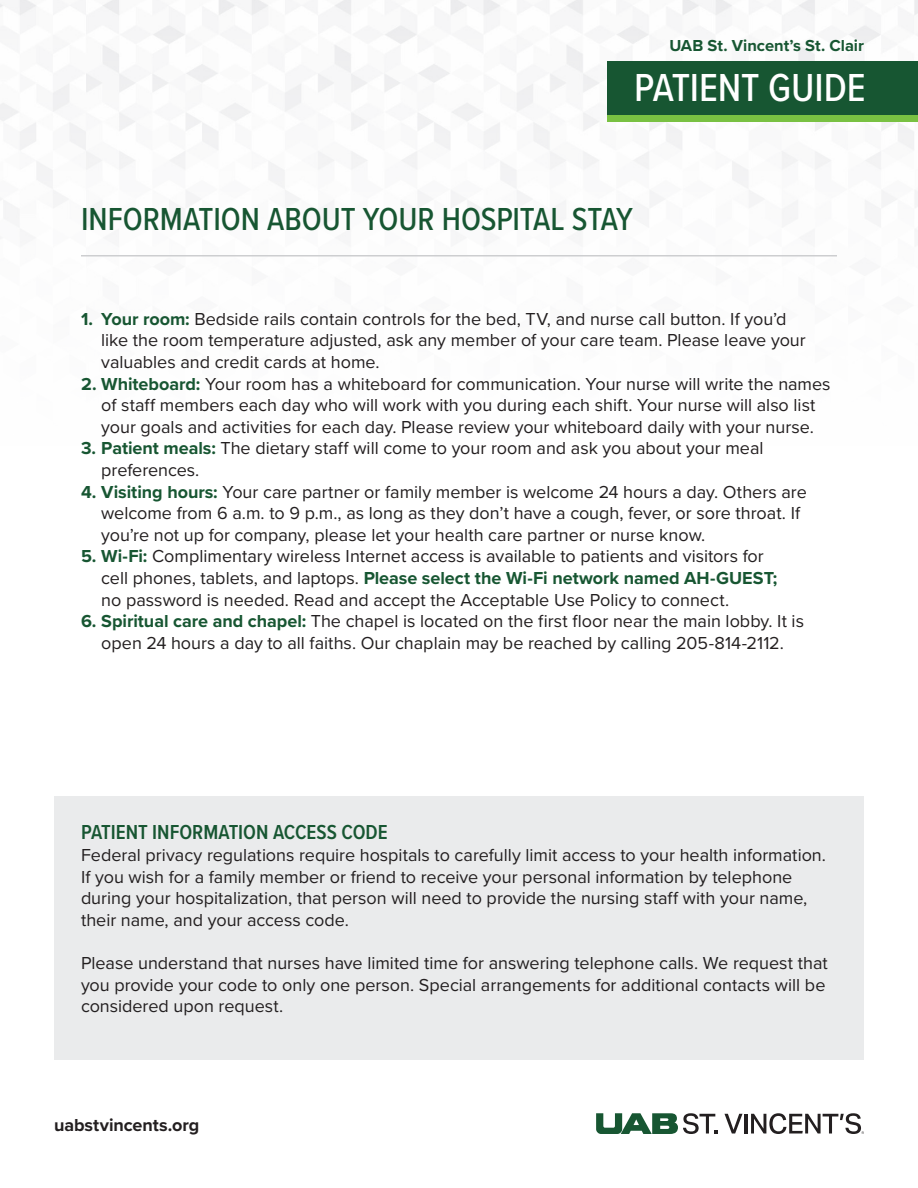
<style>
.page{position:relative;width:918px;height:1188px;background:#fff}
.page>*{position:absolute;margin:0;border:0;box-sizing:border-box;transform-origin:0 0}
.t1{font:500 40.5px "Proxima Nova Cond";letter-spacing:-.005em;color:#fff}
.t2{font:500 33px "Proxima Nova Cond";letter-spacing:-.005em;color:#175632}
.t3{font:600 21px "Proxima Nova Cond";color:#175632}
.t4{font:18px/21.6px "Proxima Nova";color:#231f20}
.t5{font:700 18px "Proxima Nova";color:#231f20}
.t6{font:700 16.5px "Proxima Nova";color:#175632}
.s1{font-weight:700;color:#175632}
</style>
<div class="page">
<img style="left:0;top:0;width:918px;height:257px">
<hr style="left:81px;top:255px;width:756px;height:1px;background:#cdced0">
<div style="left:54px;top:796px;width:810px;height:263px;background:#eaebec"></div>
<svg style="left:596px;top:1113px;width:122px;height:21px"></svg>
<svg style="left:724px;top:1114px;width:19px;height:20px"></svg>
<hr style="left:744px;top:1114px;width:3px;height:20px;background:#231f20">
<svg style="left:751px;top:1113px;width:113px;height:21px"></svg>
<div style="left:608px;top:61px;width:310px;height:54px;background:#175632"></div>
<div style="left:608px;top:115px;width:310px;height:7px;background:#79c142"></div>
<p class="t6" style="left:669px;top:33px;width:196px">UAB St. Vincent’s St. Clair</p>
<h1 class="t1" style="left:634px;top:58px;width:233px">PATIENT GUIDE</h1>
<h2 class="t2" style="left:81px;top:194px;width:554px">INFORMATION ABOUT YOUR HOSPITAL STAY</h2>
<p class="t4" style="left:101px;top:307px;width:706px;text-indent:-20px"><span class="s1">1. Your room:</span> Bedside rails contain controls for the bed, TV, and nurse call button. If you’d like the room temperature adjusted, ask any member of your care team. Please leave your valuables and credit cards at home.</p>
<p class="t4" style="left:81px;top:372px;width:751px;text-align:center"><span class="s1">2. Whiteboard:</span> Your room has a whiteboard for communication. Your nurse will write the names of staff members each day who will work with you during each shift. Your nurse will also list your goals and activities for each day. Please review your whiteboard daily with your nurse.</p>
<p class="t4" style="left:101px;top:437px;width:664px;text-indent:-20px"><span class="s1">3. Patient meals:</span> The dietary staff will come to your room and ask you about your meal preferences.</p>
<p class="t4" style="left:101px;top:480px;width:707px;text-indent:-20px"><span class="s1">4. Visiting hours:</span> Your care partner or family member is welcome 24 hours a day. Others are welcome from 6 a.m. to 9 p.m., as long as they don’t have a cough, fever, or sore throat. If you’re not up for company, please let your health care partner or nurse know.</p>
<p class="t4" style="left:101px;top:545px;width:678px;text-indent:-20px"><span class="s1">5. Wi-Fi:</span> Complimentary wireless Internet access is available to patients and visitors for cell phones, tablets, and laptops. <span class="s1">Please select the Wi-Fi network named AH-GUEST; </span>no password is needed. Read and accept the Acceptable Use Policy to connect.</p>
<p class="t4" style="left:81px;top:610px;width:725px;text-align:center"><span class="s1">6. Spiritual care and chapel:</span> The chapel is located on the first floor near the main lobby. It is open 24 hours a day to all faiths. Our chaplain may be reached by calling 205-814-2112.</p>
<p class="t3" style="left:81px;top:817px;width:308px">PATIENT INFORMATION ACCESS CODE</p>
<p class="t4" style="left:81px;top:844px;width:747px">Federal privacy regulations require hospitals to carefully limit access to your health information.<br>If you wish for a family member or friend to receive your personal information by telephone during your hospitalization, that person will need to provide the nursing staff with your name, their name, and your access code.</p>
<p class="t4" style="left:81px;top:952px;width:748px">Please understand that nurses have limited time for answering telephone calls. We request that you provide your code to only one person. Special arrangements for additional contacts will be considered upon request.</p>
<p class="t5" style="left:54px;top:1111px;width:147px">uabstvincents.org</p>
</div>
